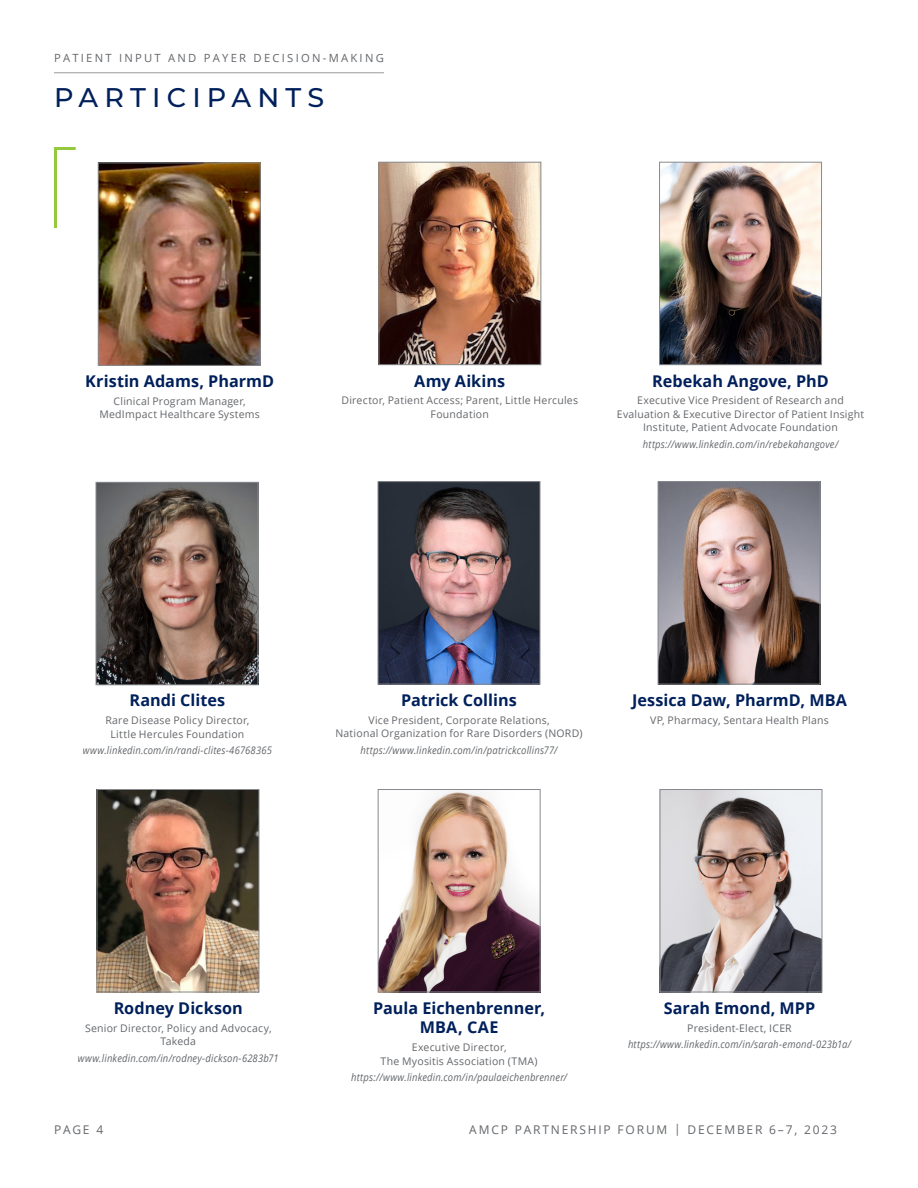
<style>
.page{position:relative;width:918px;height:1188px;background:#fff}
.page>*{position:absolute;margin:0;border:0;box-sizing:border-box;transform-origin:0 0}
.t1{font:500 27px "Montserrat";letter-spacing:.23em;color:#00205b}
.t2{font:700 16.2px/19.5px "Open Sans";color:#00205b;text-align:center}
.t3{font:12px "Open Sans";letter-spacing:.15em;color:#63666a}
.t4{font:11.25px "Open Sans";letter-spacing:.2em;color:#63666a}
.t5{font:10.5px/13.5px "Open Sans";letter-spacing:.02em;color:#63666a;text-align:center}
.t6{font:italic 10.5px "Open Sans";letter-spacing:.02em;color:#63666a;scale:.9 1}
</style>
<div class="page">
<hr style="left:54px;top:73px;width:330px;height:1px;background:#97999b">
<hr style="left:54px;top:147px;width:3px;height:81px;background:#95c93d">
<hr style="left:55px;top:147px;width:21px;height:3px;background:#95c93d">
<img style="left:100px;top:165px;width:158px;height:199px">
<div style="left:98px;top:163px;width:162px;height:203px;border:1px solid #878a8f"></div>
<img style="left:381px;top:164px;width:158px;height:199px">
<div style="left:379px;top:162px;width:162px;height:203px;border:1px solid #878a8f"></div>
<img style="left:661px;top:164px;width:159px;height:199px">
<div style="left:659px;top:162px;width:163px;height:203px;border:1px solid #878a8f"></div>
<img style="left:660px;top:483px;width:158px;height:199px">
<div style="left:658px;top:481px;width:162px;height:203px;border:1px solid #878a8f"></div>
<img style="left:99px;top:791px;width:158px;height:199px">
<div style="left:97px;top:789px;width:162px;height:203px;border:1px solid #878a8f"></div>
<img style="left:380px;top:791px;width:158px;height:199px">
<div style="left:378px;top:789px;width:162px;height:203px;border:1px solid #878a8f"></div>
<img style="left:98px;top:484px;width:158px;height:199px">
<div style="left:96px;top:482px;width:162px;height:203px;border:1px solid #878a8f"></div>
<img style="left:380px;top:483px;width:158px;height:199px">
<div style="left:378px;top:481px;width:162px;height:203px;border:1px solid #878a8f"></div>
<img style="left:662px;top:791px;width:158px;height:199px">
<div style="left:660px;top:789px;width:162px;height:203px;border:1px solid #878a8f"></div>
<p class="t4" style="left:54px;top:50px;width:331px">PATIENT INPUT AND PAYER DECISION-MAKING</p>
<h1 class="t1" style="left:54px;top:79px;width:272px">PARTICIPANTS</h1>
<h2 class="t2" style="left:85px;top:371px;width:190px">Kristin Adams, PharmD</h2>
<p class="t5" style="left:99px;top:394px;width:162px">Clinical Program Manager,<br>MedImpact Healthcare Systems</p>
<h2 class="t2" style="left:414px;top:371px;width:92px">Amy Aikins</h2>
<p class="t5" style="left:341px;top:394px;width:238px">Director, Patient Access; Parent, Little Hercules<br>Foundation</p>
<h2 class="t2" style="left:652px;top:371px;width:178px">Rebekah Angove, PhD</h2>
<p class="t5" style="left:617px;top:394px;width:249px">Executive Vice President of Research and<br>Evaluation &amp; Executive Director of Patient Insight<br>Institute, Patient Advocate Foundation</p>
<p class="t6" style="left:643px;top:437px;width:219px">https://www.linkedin.com/in/rebekahangove/</p>
<h2 class="t2" style="left:130px;top:690px;width:97px">Randi Clites</h2>
<p class="t5" style="left:105px;top:713px;width:146px">Rare Disease Policy Director,<br>Little Hercules Foundation</p>
<p class="t6" style="left:83px;top:743px;width:212px">www.linkedin.com/in/randi-clites-46768365</p>
<h2 class="t2" style="left:401px;top:690px;width:117px">Patrick Collins</h2>
<p class="t5" style="left:335px;top:713px;width:249px">Vice President, Corporate Relations,<br>National Organization for Rare Disorders (NORD)</p>
<p class="t6" style="left:361px;top:743px;width:220px">https://www.linkedin.com/in/patrickcollins77/</p>
<h2 class="t2" style="left:632px;top:690px;width:216px">Jessica Daw, PharmD, MBA</h2>
<p class="t5" style="left:650px;top:713px;width:180px">VP, Pharmacy, Sentara Health Plans</p>
<h2 class="t2" style="left:114px;top:998px;width:131px">Rodney Dickson</h2>
<p class="t5" style="left:85px;top:1021px;width:188px">Senior Director, Policy and Advocacy,<br>Takeda</p>
<p class="t6" style="left:78px;top:1051px;width:225px">www.linkedin.com/in/rodney-dickson-6283b71</p>
<h2 class="t2" style="left:373px;top:998px;width:174px">Paula Eichenbrenner,<br>MBA, CAE</h2>
<p class="t5" style="left:381px;top:1040px;width:159px">Executive Director,<br>The Myositis Association (TMA)</p>
<p class="t6" style="left:351px;top:1070px;width:242px">https://www.linkedin.com/in/paulaeichenbrenner/</p>
<h2 class="t2" style="left:664px;top:998px;width:153px">Sarah Emond, MPP</h2>
<p class="t5" style="left:687px;top:1021px;width:106px">President-Elect, ICER</p>
<p class="t6" style="left:628px;top:1037px;width:249px">https://www.linkedin.com/in/sarah-emond-023b1a/</p>
<p class="t3" style="left:54px;top:1121px;width:51px">PAGE 4</p>
<p class="t3" style="left:469px;top:1121px;width:369px">AMCP PARTNERSHIP FORUM | DECEMBER 6–7, 2023</p>
</div>
